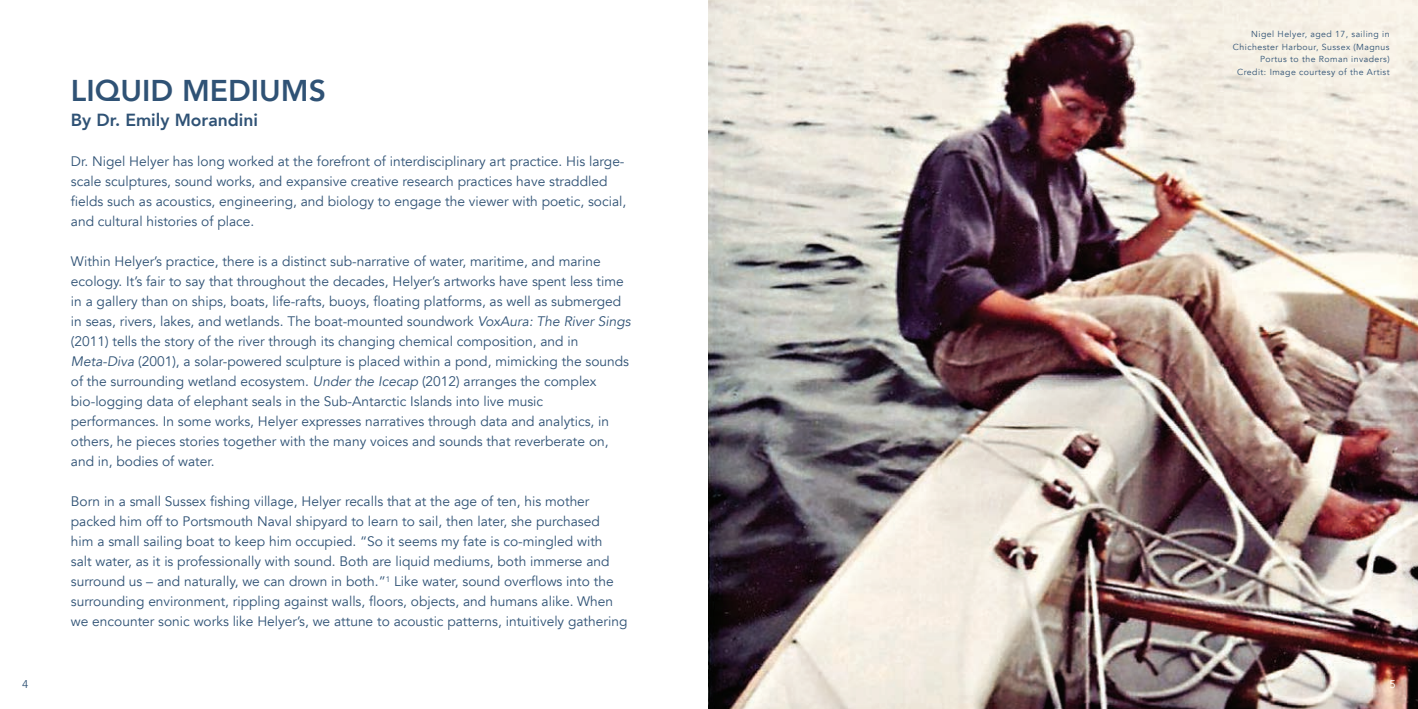
<style>
.page{position:relative;width:1418px;height:709px;background:#fff}
.page>*{position:absolute;margin:0;border:0;box-sizing:border-box;transform-origin:0 0}
.t1{font:800 30px "Avenir";color:#2f5275}
.t2{font:800 17.5px "Avenir";color:#2f5275}
.t3{font:13.75px/20px "Avenir";color:#2f5275}
.t4{font:11.25px "Avenir";color:#2f5275}
.t5{font:11.25px "Avenir";color:#fff}
.t6{font:8.75px/12.5px "Avenir";letter-spacing:.05em;color:#2f5275;text-align:right}
.s1{font-style:italic}
</style>
<div class="page">
<img style="left:709px;top:0;width:708px;height:709px">
<h1 class="t1" style="left:71px;top:67px;width:256px">LIQUID MEDIUMS</h1>
<p class="t2" style="left:71px;top:106px;width:189px">By Dr. Emily Morandini</p>
<p class="t3" style="left:71px;top:151px;width:557px">Dr. Nigel Helyer has long worked at the forefront of interdisciplinary art practice. His large&shy;scale sculptures, sound works, and expansive creative research practices have straddled fields such as acoustics, engineering, and biology to engage the viewer with poetic, social, and cultural histories of place.</p>
<p class="t3" style="left:71px;top:251px;width:561px">Within Helyer’s practice, there is a distinct sub-narrative of water, maritime, and marine ecology. It’s fair to say that throughout the decades, Helyer’s artworks have spent less time in a gallery than on ships, boats, life-rafts, buoys, floating platforms, as well as submerged in seas, rivers, lakes, and wetlands. The boat-mounted soundwork <span class="s1">VoxAura: The River Sings </span>(2011) tells the story of the river through its changing chemical composition, and in <span class="s1">Meta-Diva</span> (2001), a solar-powered sculpture is placed within a pond, mimicking the sounds of the surrounding wetland ecosystem. <span class="s1">Under the Icecap</span> (2012) arranges the complex bio-logging data of elephant seals in the Sub-Antarctic Islands into live music performances. In some works, Helyer expresses narratives through data and analytics, in others, he pieces stories together with the many voices and sounds that reverberate on, and in, bodies of water.</p>
<p class="t3" style="left:71px;top:491px;width:558px">Born in a small Sussex fishing village, Helyer recalls that at the age of ten, his mother packed him off to Portsmouth Naval shipyard to learn to sail, then later, she purchased<br>him a small sailing boat to keep him occupied. “So it seems my fate is co-mingled with<br>salt water, as it is professionally with sound. Both are liquid mediums, both immerse and surround us – and naturally, we can drown in both.”<sup>1</sup> Like water, sound overflows into the surrounding environment, rippling against walls, floors, objects, and humans alike. When we encounter sonic works like Helyer’s, we attune to acoustic patterns, intuitively gathering</p>
<p class="t6" style="left:1232px;top:28px;width:158px">Nigel Helyer, aged 17, sailing in Chichester Harbour, Sussex (Magnus Portus to the Roman invaders)<br>Credit: Image courtesy of the Artist</p>
<p class="t4" style="left:22px;top:677px;width:8px">4</p>
<p class="t5" style="left:1389px;top:677px;width:8px">5</p>
</div>
